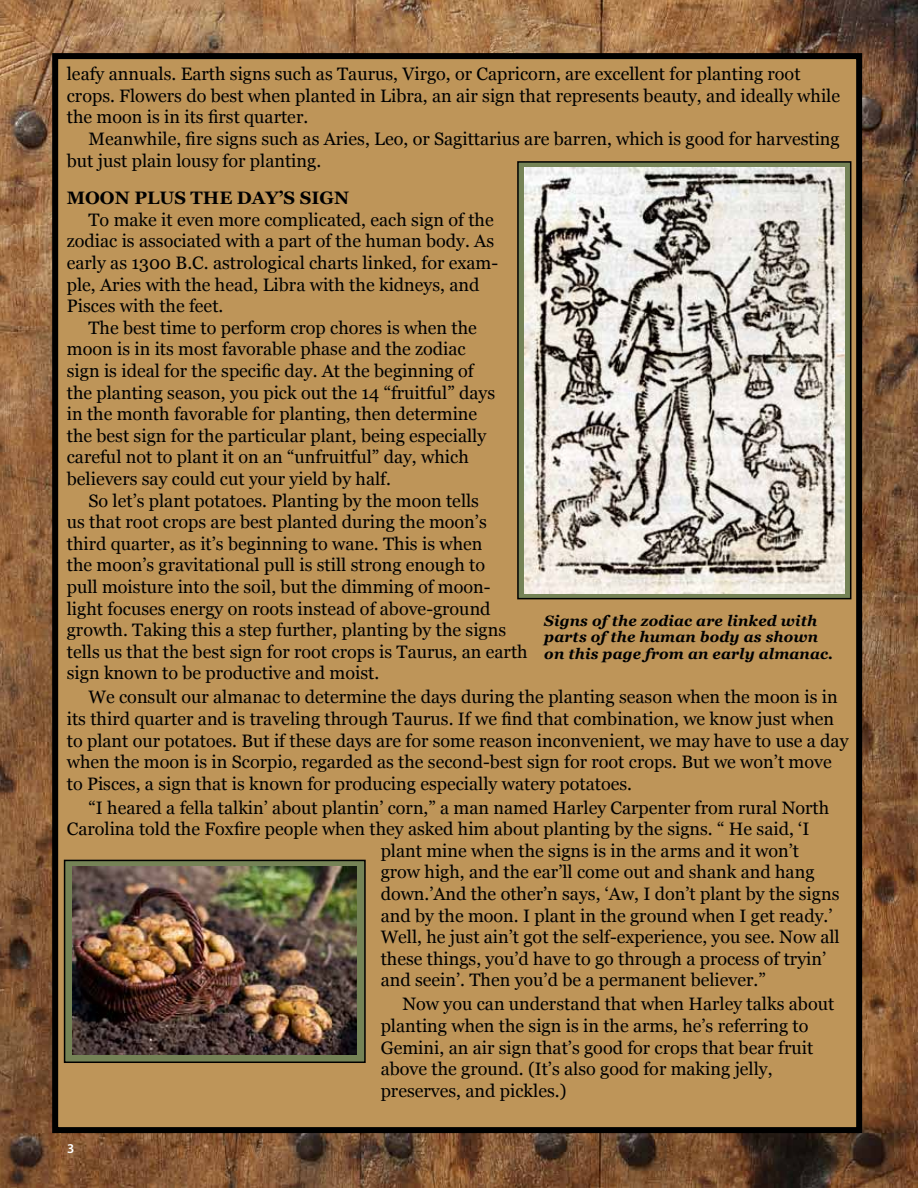
<style>
.page{position:relative;width:918px;height:1188px;background:#fff}
.page>*{position:absolute;margin:0;border:0;box-sizing:border-box;transform-origin:0 0}
.t1{font:18px/21.6px "Georgia";color:#000}
.t2{font:700 18px "Georgia";color:#000}
.t3{font:italic 700 15px/16.5px "Georgia";letter-spacing:.01em;color:#000}
.t4{font:600 13.5px "Myriad Pro";color:#fff}
</style>
<div class="page">
<img style="left:0;top:0;width:918px;height:1188px">
<div style="left:55px;top:56px;width:804px;height:1074px;background:#be9559"></div>
<div style="left:52px;top:53px;width:810px;height:1080px;border:6px solid #000"></div>
<div style="left:65px;top:860px;width:300px;height:202px;background:#758356"></div>
<div style="left:64px;top:860px;width:302px;height:203px;border:2px solid #000"></div>
<img style="left:72px;top:866px;width:284px;height:188px">
<div style="left:518px;top:162px;width:333px;height:437px;background:#758356"></div>
<div style="left:517px;top:161px;width:334px;height:438px;border:2px solid #000"></div>
<img style="left:525px;top:167px;width:320px;height:427px">
<p class="t1" style="left:67px;top:64px;width:775px">leafy annuals. Earth signs such as Taurus, Virgo, or Capricorn, are excellent for planting root crops. Flowers do best when planted in Libra, an air sign that represents beauty, and ideally while the moon is in its first quarter.</p>
<p class="t1" style="left:67px;top:128px;width:774px;text-indent:22px">Meanwhile, fire signs such as Aries, Leo, or Sagittarius are barren, which is good for harvesting but just plain lousy for planting.</p>
<p class="t2" style="left:67px;top:186px;width:284px">MOON PLUS THE DAY’S SIGN</p>
<p class="t1" style="left:67px;top:209px;width:433px;text-indent:22px">To make it even more complicated, each sign of the zodiac is associated with a part of the human body. As early as 1300 B.C. astrological charts linked, for exam&shy;ple, Aries with the head, Libra with the kidneys, and Pisces with the feet.</p>
<p class="t1" style="left:67px;top:317px;width:430px;text-indent:22px">The best time to perform crop chores is when the moon is in its most favorable phase and the zodiac sign is ideal for the specific day. At the beginning of the planting season, you pick out the 14 “fruitful” days in the month favorable for planting, then determine the best sign for the particular plant, being especially careful not to plant it on an “unfruitful” day, which believers say could cut your yield by half.</p>
<p class="t1" style="left:67px;top:490px;width:462px;text-indent:22px">So let’s plant potatoes. Planting by the moon tells<br>us that root crops are best planted during the moon’s third quarter, as it’s beginning to wane. This is when<br>the moon’s gravitational pull is still strong enough to<br>pull moisture into the soil, but the dimming of moon&shy;light focuses energy on roots instead of above-ground growth. Taking this a step further, planting by the signs tells us that the best sign for root crops is Taurus, an earth sign known to be productive and moist.</p>
<p class="t1" style="left:67px;top:687px;width:783px;text-indent:22px">We consult our almanac to determine the days during the planting season when the moon is in its third quarter and is traveling through Taurus. If we find that combination, we know just when to plant our potatoes. But if these days are for some reason inconvenient, we may have to use a day when the moon is in Scorpio, regarded as the second-best sign for root crops. But we won’t move to Pisces, a sign that is known for producing especially watery potatoes.</p>
<p class="t1" style="left:89px;top:797px;width:742px">“I heared a fella talkin’ about plantin’ corn,” a man named Harley Carpenter from rural North</p>
<p class="t1" style="left:67px;top:819px;width:744px">Carolina told the Foxfire people when they asked him about planting by the signs. “ He said, ‘I</p>
<p class="t1" style="left:381px;top:840px;width:420px">plant mine when the signs is in the arms and it won’t</p>
<p class="t1" style="left:381px;top:862px;width:435px">grow high, and the ear’ll come out and shank and hang</p>
<p class="t1" style="left:381px;top:883px;width:460px">down.’And the other’n says, ‘Aw, I don’t plant by the signs</p>
<p class="t1" style="left:381px;top:905px;width:453px">and by the moon. I plant in the ground when I get ready.’</p>
<p class="t1" style="left:381px;top:927px;width:461px">Well, he just ain’t got the self-experience, you see. Now all</p>
<p class="t1" style="left:381px;top:948px;width:447px">these things, you’d have to go through a process of tryin’</p>
<p class="t1" style="left:381px;top:970px;width:387px">and seein’. Then you’d be a permanent believer.”</p>
<p class="t1" style="left:381px;top:994px;width:455px;text-indent:22px">Now you can understand that when Harley talks about planting when the sign is in the arms, he’s referring to Gemini, an air sign that’s good for crops that bear fruit above the ground. (It’s also good for making jelly, preserves, and pickles.)</p>
<p class="t3" style="left:544px;top:612px;width:290px">Signs of the zodiac are linked with parts of the human body as shown on this page from an early almanac.</p>
<p class="t4" style="left:67px;top:1140px;width:9px">3</p>
</div>
